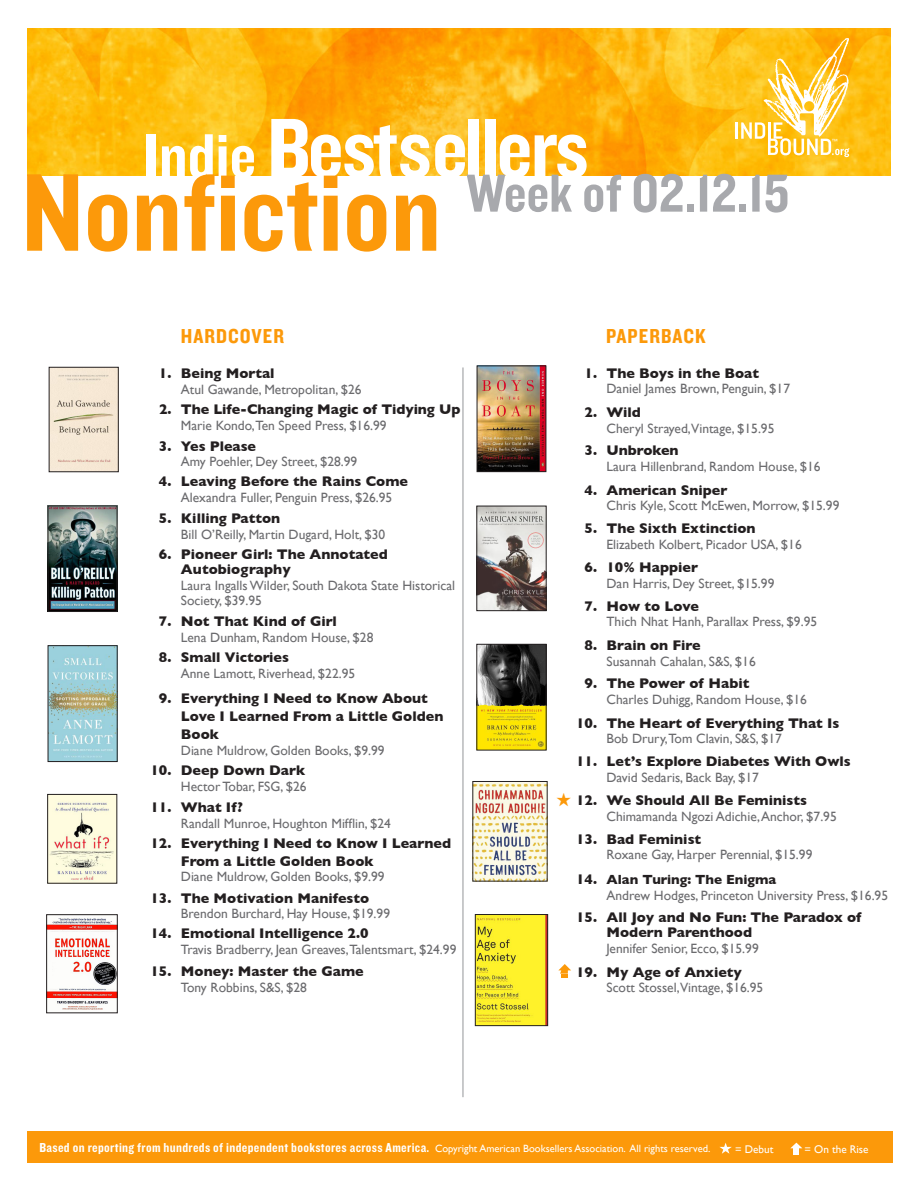
<style>
.page{position:relative;width:918px;height:1188px;background:#fff}
.page>*{position:absolute;margin:0;border:0;box-sizing:border-box;transform-origin:0 0}
.t1{font:114.6px "Knockout 50 Welterweight";color:#fc990a}
.t2{font:88.05px "Knockout 50 Welterweight";letter-spacing:-.03em;color:#fff}
.t3{font:55.5px "Knockout 50 Welterweight";color:#a8a9ad}
.t4{font:21px "Knockout 50 Welterweight";letter-spacing:.05em;color:#fc990a}
.GGTitle{font:700 14.25px/18px "Gill Sans";color:#231f20}
.GGAuthor__Pub__Price{font:13.5px/15.8px "Gill Sans";color:#6b6b6e}
.t5{font:13.5px "Knockout 50 Welterweight";letter-spacing:.025em;color:#fff}
.GGAuthor__Pub__Price-2{font:700 13.5px "Gill Sans";color:#231f20}
.t6{font:11.1px "Gill Sans";color:#fff}
.s1{font-size:65.1px}
.s2{font-size:14.25px}
.s3{font-family:"Gill Sans";font-size:10.5px}
</style>
<div class="page">
<img style="left:50px;top:508px;width:65px;height:102px">
<div style="left:48px;top:506px;width:69px;height:106px;border:1px solid #231f20"></div>
<img style="left:50px;top:647px;width:65px;height:113px">
<div style="left:48px;top:645px;width:69px;height:117px;border:1px solid #231f20"></div>
<img style="left:48px;top:918px;width:68px;height:92px">
<div style="left:46px;top:914px;width:72px;height:99px;border:1px solid #231f20"></div>
<img style="left:51px;top:369px;width:66px;height:101px">
<div style="left:49px;top:367px;width:70px;height:105px;border:1px solid #231f20"></div>
<img style="left:49px;top:796px;width:66px;height:85px">
<div style="left:47px;top:794px;width:70px;height:89px;border:1px solid #231f20"></div>
<img style="left:479px;top:368px;width:65px;height:102px">
<div style="left:477px;top:366px;width:69px;height:106px;border:1px solid #231f20"></div>
<img style="left:479px;top:508px;width:65px;height:101px">
<div style="left:477px;top:506px;width:69px;height:105px;border:1px solid #231f20"></div>
<img style="left:475px;top:783px;width:70px;height:96px">
<img style="left:479px;top:646px;width:65px;height:102px">
<div style="left:477px;top:644px;width:69px;height:106px;border:1px solid #231f20"></div>
<img style="left:477px;top:916px;width:69px;height:108px">
<div style="left:475px;top:914px;width:73px;height:112px;border:1px solid #231f20"></div>
<img style="left:27px;top:28px;width:864px;height:148px">
<svg style="left:558px;top:964px;width:13px;height:14px"></svg>
<hr style="left:463px;top:367px;width:1px;height:730px;background:#939598">
<div style="left:27px;top:1131px;width:865px;height:31px;background:#fc990a"></div>
<svg style="left:736px;top:38px;width:113px;height:119px"></svg>
<svg style="left:719px;top:1143px;width:13px;height:11px"></svg>
<svg style="left:790px;top:1143px;width:12px;height:12px"></svg>
<p class="t2" style="left:143px;top:90px;width:447px"><span class="s1">Indie</span> Bestsellers</p>
<p class="t1" style="left:22px;top:137px;width:421px">Nonfiction</p>
<p class="t3" style="left:466px;top:157px;width:324px">Week of 02.12.15</p>
<p class="t4" style="left:181px;top:323px;width:105px">HARDCOVER</p>
<p class="t4" style="left:606px;top:323px;width:101px">PAPERBACK</p>
<p class="GGTitle" style="left:159px;top:364px;width:117px">1. Being Mortal</p>
<p class="GGAuthor__Pub__Price" style="left:181px;top:381px;width:182px">Atul Gawande, Metropolitan, $26</p>
<p class="GGTitle" style="left:159px;top:400px;width:303px">2. The Life-Changing Magic of Tidying Up</p>
<p class="GGAuthor__Pub__Price" style="left:181px;top:417px;width:207px">Marie Kondo,Ten Speed Press, $16.99</p>
<p class="GGTitle" style="left:159px;top:437px;width:99px">3. Yes Please</p>
<p class="GGAuthor__Pub__Price" style="left:181px;top:454px;width:178px">Amy Poehler, Dey Street, $28.99</p>
<p class="GGTitle" style="left:159px;top:472px;width:251px">4. Leaving Before the Rains Come</p>
<p class="GGAuthor__Pub__Price" style="left:181px;top:490px;width:213px">Alexandra Fuller, Penguin Press, $26.95</p>
<p class="GGTitle" style="left:159px;top:509px;width:123px">5. Killing Patton</p>
<p class="GGAuthor__Pub__Price" style="left:181px;top:526px;width:206px">Bill O’Reilly, Martin Dugard, Holt, $30</p>
<p class="GGTitle" style="left:181px;top:546px;width:208px;line-height:15px;text-indent:-22px">6. Pioneer Girl: The Annotated<br>Autobiography</p>
<p class="GGAuthor__Pub__Price" style="left:181px;top:577px;width:276px">Laura Ingalls Wilder, South Dakota State Historical<br>Society, $39.95</p>
<p class="GGTitle" style="left:159px;top:613px;width:180px">7. Not That Kind of Girl</p>
<p class="GGAuthor__Pub__Price" style="left:181px;top:630px;width:194px">Lena Dunham, Random House, $28</p>
<p class="GGTitle" style="left:159px;top:648px;width:132px">8. Small Victories</p>
<p class="GGAuthor__Pub__Price" style="left:181px;top:665px;width:176px">Anne Lamott, Riverhead, $22.95</p>
<p class="GGTitle" style="left:181px;top:690px;width:264px;text-indent:-22px">9. Everything I Need to Know About<br>Love I Learned From a Little Golden<br>Book</p>
<p class="GGAuthor__Pub__Price" style="left:181px;top:743px;width:205px">Diane Muldrow, Golden Books, $9.99</p>
<p class="GGTitle" style="left:150px;top:761px;width:156px">10. Deep Down Dark</p>
<p class="GGAuthor__Pub__Price" style="left:181px;top:778px;width:127px">Hector Tobar, FSG, $26</p>
<p class="GGTitle" style="left:150px;top:798px;width:94px">11. What If?</p>
<p class="GGAuthor__Pub__Price" style="left:181px;top:815px;width:212px">Randall Munroe, Houghton Mifflin, $24</p>
<p class="GGTitle" style="left:181px;top:834px;width:272px;text-indent:-30px">12. Everything I Need to Know I Learned<br>From a Little Golden Book</p>
<p class="GGAuthor__Pub__Price" style="left:181px;top:869px;width:205px">Diane Muldrow, Golden Books, $9.99</p>
<p class="GGTitle" style="left:150px;top:889px;width:220px">13. The Motivation Manifesto</p>
<p class="GGAuthor__Pub__Price" style="left:181px;top:906px;width:211px">Brendon Burchard, Hay House, $19.99</p>
<p class="GGTitle" style="left:150px;top:924px;width:220px">14. Emotional Intelligence 2.0</p>
<p class="GGAuthor__Pub__Price" style="left:181px;top:941px;width:277px">Travis Bradberry, Jean Greaves,Talentsmart, $24.99</p>
<p class="GGTitle" style="left:150px;top:962px;width:215px">15. Money: Master the Game</p>
<p class="GGAuthor__Pub__Price" style="left:181px;top:979px;width:128px">Tony Robbins, S&amp;S, $28</p>
<p class="GGTitle" style="left:585px;top:364px;width:176px">1. The Boys in the Boat</p>
<p class="GGAuthor__Pub__Price" style="left:607px;top:381px;width:185px">Daniel James Brown, Penguin, $17</p>
<p class="GGTitle" style="left:585px;top:403px;width:58px">2. Wild</p>
<p class="GGAuthor__Pub__Price" style="left:607px;top:420px;width:169px">Cheryl Strayed,Vintage, $15.95</p>
<p class="GGTitle" style="left:585px;top:441px;width:96px">3. Unbroken</p>
<p class="GGAuthor__Pub__Price" style="left:607px;top:458px;width:216px">Laura Hillenbrand, Random House, $16</p>
<p class="GGTitle" style="left:585px;top:481px;width:144px">4. American Sniper</p>
<p class="GGAuthor__Pub__Price" style="left:607px;top:498px;width:234px">Chris Kyle, Scott McEwen, Morrow, $15.99</p>
<p class="GGTitle" style="left:585px;top:519px;width:173px">5. The Sixth Extinction</p>
<p class="GGAuthor__Pub__Price" style="left:607px;top:536px;width:197px">Elizabeth Kolbert, Picador USA, $16</p>
<p class="GGTitle" style="left:585px;top:558px;width:115px">6. 10% Happier</p>
<p class="GGAuthor__Pub__Price" style="left:607px;top:575px;width:169px">Dan Harris, Dey Street, $15.99</p>
<p class="GGTitle" style="left:585px;top:597px;width:116px">7. How to Love</p>
<p class="GGAuthor__Pub__Price" style="left:607px;top:614px;width:212px">Thich Nhat Hanh, Parallax Press, $9.95</p>
<p class="GGTitle" style="left:585px;top:636px;width:118px">8. Brain on Fire</p>
<p class="GGAuthor__Pub__Price" style="left:607px;top:653px;width:151px">Susannah Cahalan, S&amp;S, $16</p>
<p class="GGTitle" style="left:585px;top:674px;width:166px">9. The Power of Habit</p>
<p class="GGAuthor__Pub__Price" style="left:607px;top:691px;width:202px">Charles Duhigg, Random House, $16</p>
<p class="GGTitle" style="left:576px;top:714px;width:265px">10. The Heart of Everything That Is</p>
<p class="GGAuthor__Pub__Price" style="left:607px;top:731px;width:177px">Bob Drury,Tom Clavin, S&amp;S, $17</p>
<p class="GGTitle" style="left:576px;top:752px;width:276px">11. Let’s Explore Diabetes With Owls</p>
<p class="GGAuthor__Pub__Price" style="left:607px;top:769px;width:154px">David Sedaris, Back Bay, $17</p>
<p class="GGTitle" style="left:576px;top:791px;width:232px">12. We Should All Be Feminists</p>
<p class="GGAuthor__Pub__Price" style="left:607px;top:809px;width:232px">Chimamanda Ngozi Adichie, Anchor, $7.95</p>
<p class="GGTitle" style="left:576px;top:830px;width:127px">13. Bad Feminist</p>
<p class="GGAuthor__Pub__Price" style="left:607px;top:847px;width:207px">Roxane Gay, Harper Perennial, $15.99</p>
<p class="GGAuthor__Pub__Price-2" style="left:576px;top:871px;width:202px"><span class="s2">14.</span> Alan Turing: The Enigma</p>
<p class="GGAuthor__Pub__Price" style="left:607px;top:887px;width:283px">Andrew Hodges, Princeton University Press, $16.95</p>
<p class="GGTitle" style="left:606px;top:910px;width:256px;line-height:15px;text-indent:-30px">15. All Joy and No Fun: The Paradox of<br>Modern Parenthood</p>
<p class="GGAuthor__Pub__Price" style="left:607px;top:940px;width:154px">Jennifer Senior, Ecco, $15.99</p>
<p class="GGTitle" style="left:576px;top:963px;width:167px">19. My Age of Anxiety</p>
<p class="GGAuthor__Pub__Price" style="left:607px;top:980px;width:158px">Scott Stossel,Vintage, $16.95</p>
<p class="t5" style="left:39px;top:1139px;width:672px">Based on reporting from hundreds of independent bookstores across America. <span class="s3">Copyright American Booksellers Association. All rights reserved.</span></p>
<p class="t6" style="left:735px;top:1143px;width:40px">= Debut</p>
<p class="t6" style="left:805px;top:1143px;width:66px">= On the Rise</p>
</div>
